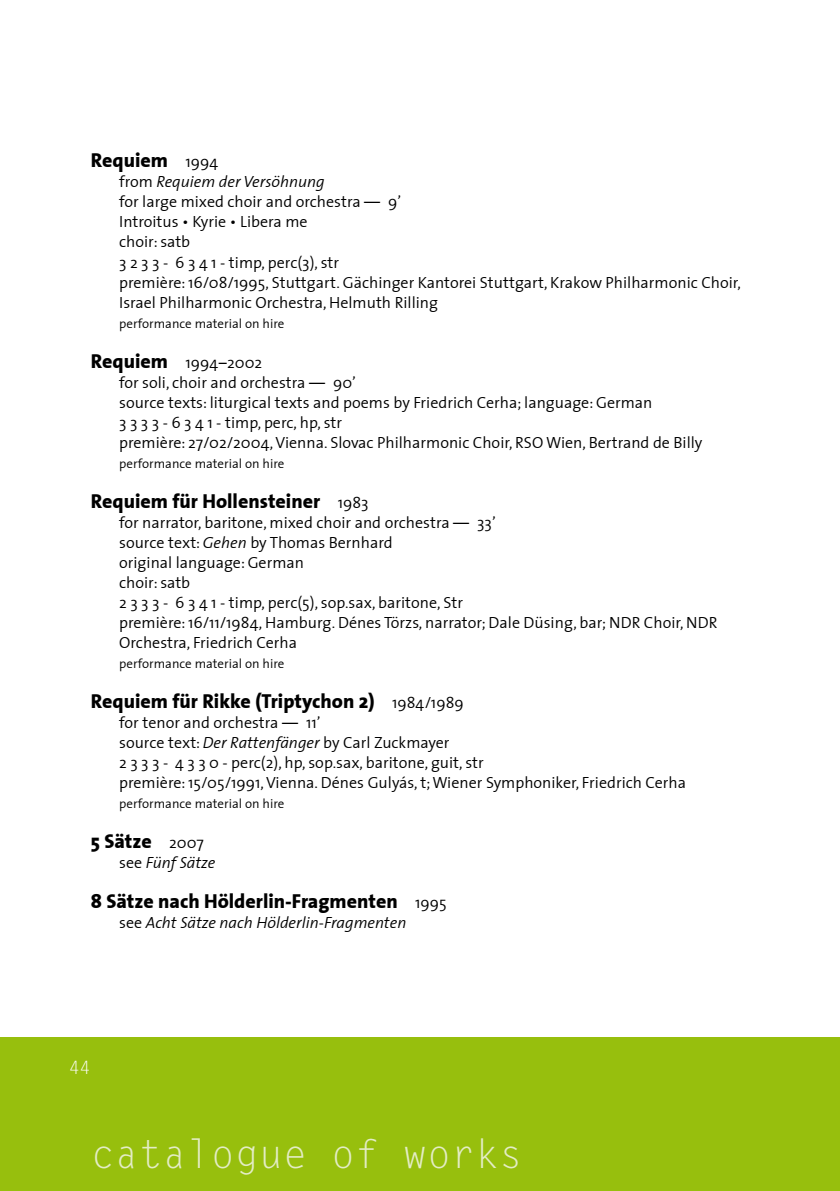
<style>
.page{position:relative;width:840px;height:1191px;background:#fff}
.page>*{position:absolute;margin:0;border:0;box-sizing:border-box;transform-origin:0 0}
.t1{font:40px "Letter Gothic";color:#e3ecc5}
.t2{font:20px "The Sans Extra Bold Plain";color:#000}
.t3{font:18px "Letter Gothic";color:#fff}
.t4{font:16px/20px "The Sans Semi Light Plain";color:#000}
.t5{font:italic 300 16px "The Sans";color:#000}
.t6{font:13px "The Sans Semi Light Plain";color:#000}
.s1{font-family:"The Sans Semi Light Plain";font-size:16px}
.s2{font-family:"The Sans Semi Light Plain";font-weight:400;font-style:normal}
.s3{font-family:"The Sans Extra Bold Plain";font-size:20px}
.s4{font-family:"The Sans";font-weight:300;font-style:italic}
</style>
<div class="page">
<div style="left:0;top:1037px;width:839px;height:154px;background:#97bf0d"></div>
<p class="t2" style="left:91px;top:144px;width:129px">Requiem <span class="s1">1994</span></p>
<p class="t5" style="left:119px;top:169px;width:207px"><span class="s2">from</span> Requiem der Versöhnung</p>
<p class="t4" style="left:119px;top:191px;width:623px">for large mixed choir and orchestra — 9’<br>Introitus • Kyrie • Libera me<br>choir: satb<br>3 2 3 3 - 6 3 4 1 - timp, perc(3), str<br>première: 16/08/1995, Stuttgart. Gächinger Kantorei Stuttgart, Krakow Philharmonic Choir, Israel Philharmonic Orchestra, Helmuth Rilling</p>
<p class="t6" style="left:119px;top:312px;width:166px">performance material on hire</p>
<p class="t4" style="left:119px;top:351px;width:584px;text-indent:-28px"><span class="s3">Requiem</span> 1994–2002<br>for soli, choir and orchestra — 90’<br>source texts: liturgical texts and poems by Friedrich Cerha; language: German<br>3 3 3 3 - 6 3 4 1 - timp, perc, hp, str<br>première: 27/02/2004, Vienna. Slovac Philharmonic Choir, RSO Wien, Bertrand de Billy</p>
<p class="t6" style="left:119px;top:452px;width:166px">performance material on hire</p>
<p class="t2" style="left:91px;top:484px;width:279px">Requiem für Hollensteiner <span class="s1">1983</span></p>
<p class="t4" style="left:119px;top:511px;width:599px">for narrator, baritone, mixed choir and orchestra — 33’<br>source text: <span class="s4">Gehen</span> by Thomas Bernhard<br>original language: German<br>choir: satb<br>2 3 3 3 - 6 3 4 1 - timp, perc(5), sop.sax, baritone, Str<br>première: 16/11/1984, Hamburg. Dénes Törzs, narrator; Dale Düsing, bar; NDR Choir, NDR Orchestra, Friedrich Cerha</p>
<p class="t6" style="left:119px;top:652px;width:166px">performance material on hire</p>
<p class="t2" style="left:91px;top:684px;width:374px">Requiem für Rikke (Triptychon 2) <span class="s1">1984/1989</span></p>
<p class="t4" style="left:119px;top:711px;width:568px">for tenor and orchestra — 11’<br>source text: <span class="s4">Der Rattenfänger</span> by Carl Zuckmayer<br>2 3 3 3 - 4 3 3 0 - perc(2), hp, sop.sax, baritone, guit, str<br>première: 15/05/1991, Vienna. Dénes Gulyás, t; Wiener Symphoniker, Friedrich Cerha</p>
<p class="t6" style="left:119px;top:792px;width:166px">performance material on hire</p>
<p class="t2" style="left:91px;top:824px;width:115px">5 Sätze <span class="s1">2007</span></p>
<p class="t5" style="left:119px;top:849px;width:98px"><span class="s2">see</span> Fünf Sätze</p>
<p class="t2" style="left:91px;top:884px;width:357px">8 Sätze nach Hölderlin-Fragmenten <span class="s1">1995</span></p>
<p class="t5" style="left:119px;top:909px;width:288px"><span class="s2">see</span> Acht Sätze nach Hölderlin-Fragmenten</p>
<p class="t3" style="left:69px;top:1057px;width:23px">44</p>
<h1 class="t1" style="left:91px;top:1130px;width:434px">catalogue of works</h1>
</div>
